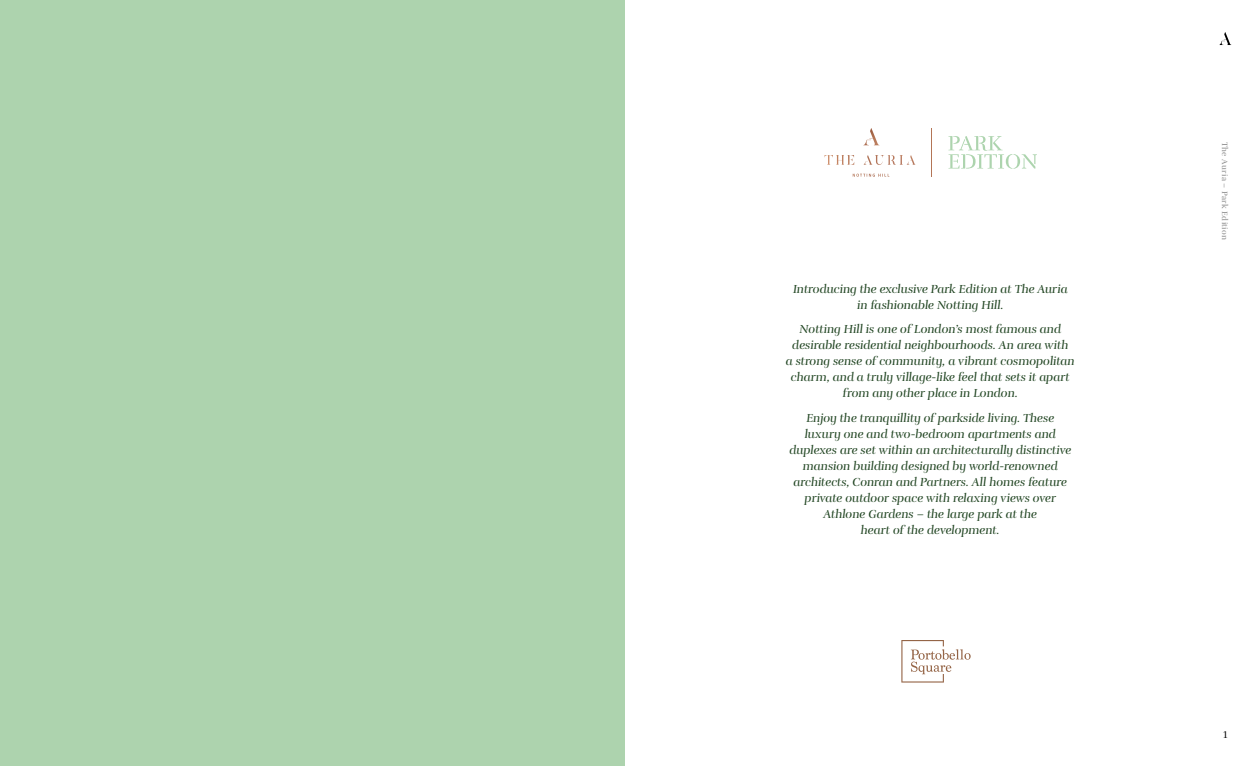
<style>
.page{position:relative;width:1248px;height:766px;background:#fff}
.page>*{position:absolute;margin:0;border:0;box-sizing:border-box;transform-origin:0 0}
.t1{font:12px/16px "Rufina Stencil Regular Italic";letter-spacing:-.005em;color:#214522;text-align:center}
.t2{font:10px "Rufina Stencil Regular";color:#000}
.t3{font:8px "Rufina Stencil Regular";letter-spacing:.04em;color:#878787}
</style>
<div class="page">
<svg style="left:901px;top:640px;width:69px;height:42px"></svg>
<div style="left:0;top:0;width:624px;height:765px;background:#add3ae"></div>
<img style="left:824px;top:128px;width:91px;height:49px">
<svg style="left:948px;top:136px;width:88px;height:33px"></svg>
<hr style="left:930px;top:128px;width:1px;height:49px;background:#b37556">
<svg style="left:1219px;top:32px;width:12px;height:13px"></svg>
<p class="t1" style="left:793px;top:281px;width:276px">Introducing the exclusive Park Edition at The Auria in fashionable Notting Hill.</p>
<p class="t1" style="left:785px;top:321px;width:290px">Notting Hill is one of London’s most famous and desirable residential neighbourhoods. An area with<br>a strong sense of community, a vibrant cosmopolitan charm, and a truly village-like feel that sets it apart from any other place in London.</p>
<p class="t1" style="left:789px;top:410px;width:283px">Enjoy the tranquillity of parkside living. These luxury one and two-bedroom apartments and duplexes are set within an architecturally distinctive mansion building designed by world-renowned architects, Conran and Partners. All homes feature private outdoor space with relaxing views over Athlone Gardens – the large park at the<br>heart of the development.</p>
<p class="t3" style="left:1229px;top:142px;width:100px;rotate:90deg">The Auria – Park Edition</p>
<p class="t2" style="left:1222px;top:728px;width:6px">1</p>
</div>
